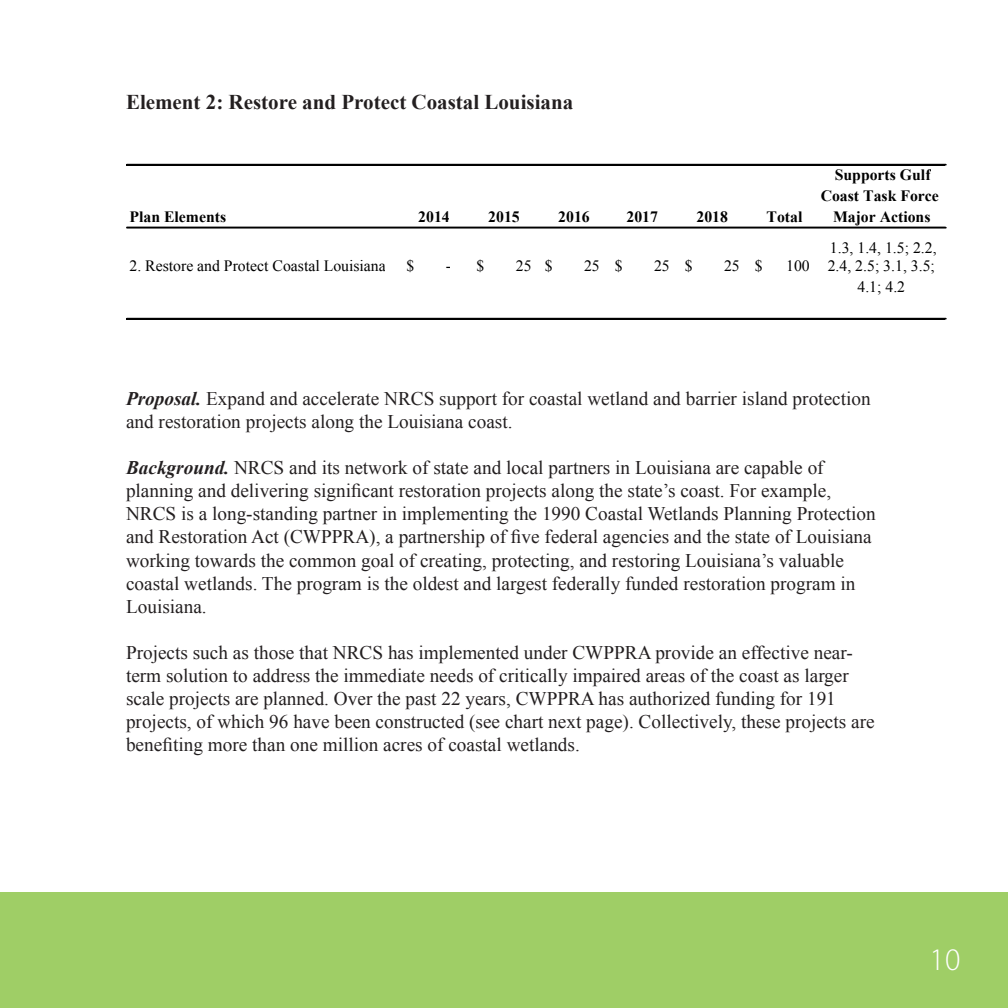
<style>
.page{position:relative;width:1008px;height:1008px;background:#fff}
.page>*{position:absolute;margin:0;border:0;box-sizing:border-box;transform-origin:0 0}
.t1{font:300 31.5px "Myriad Pro";color:#fff}
.t2{font:700 21px "Times New Roman";color:#231f20}
.BodyText{font:19.25px/23.1px "Times New Roman";color:#231f20}
.t3{font:15.75px/17.5px "Times New Roman MS";color:#000}
.t4{font:15.75px/21px "Times New Roman Bd MS";color:#000;text-align:center}
.s1{font-weight:700;font-style:italic}
</style>
<div class="page">
<div style="left:0;top:892px;width:1008px;height:116px;background:#9fce66"></div>
<hr style="left:127px;top:164px;width:819px;height:2px;background:#000">
<hr style="left:126px;top:164px;width:819px;height:2px;background:#000">
<hr style="left:127px;top:227px;width:819px;height:2px;background:#000">
<hr style="left:127px;top:318px;width:819px;height:2px;background:#000">
<hr style="left:126px;top:318px;width:819px;height:2px;background:#000">
<p class="t2" style="left:126px;top:87px;width:449px">Element 2: Restore and Protect Coastal Louisiana</p>
<p class="t4" style="left:130px;top:206px;width:98px">Plan Elements</p>
<p class="t4" style="left:418px;top:206px;width:33px">2014</p>
<p class="t4" style="left:488px;top:206px;width:33px">2015</p>
<p class="t4" style="left:558px;top:206px;width:33px">2016</p>
<p class="t4" style="left:626px;top:206px;width:33px">2017</p>
<p class="t4" style="left:696px;top:206px;width:33px">2018</p>
<p class="t4" style="left:766px;top:206px;width:37px">Total</p>
<p class="t3" style="left:130px;top:256px;width:258px">2. Restore and Protect Coastal Louisiana</p>
<p class="t3" style="left:406px;top:256px;width:9px">$</p>
<p class="t3" style="left:446px;top:256px;width:40px">- $</p>
<p class="t3" style="left:516px;top:256px;width:38px">25 $</p>
<p class="t3" style="left:584px;top:256px;width:40px">25 $</p>
<p class="t3" style="left:654px;top:256px;width:40px">25 $</p>
<p class="t3" style="left:724px;top:256px;width:40px">25 $</p>
<p class="t3" style="left:786px;top:256px;width:25px">100</p>
<p class="t4" style="left:821px;top:164px;width:120px">Supports Gulf<br>Coast Task Force<br>Major Actions</p>
<p class="t3" style="left:828px;top:239px;width:110px">1.3, 1.4, 1.5; 2.2,<br>2.4, 2.5; 3.1, 3.5;</p>
<p class="t3" style="left:858px;top:277px;width:49px">4.1; 4.2</p>
<p class="BodyText" style="left:126px;top:387px;width:746px"><span class="s1">Proposal.</span> Expand and accelerate NRCS support for coastal wetland and barrier island protection and restoration projects along the Louisiana coast.</p>
<p class="BodyText" style="left:126px;top:456px;width:751px"><span class="s1">Background.</span> NRCS and its network of state and local partners in Louisiana are capable of planning and delivering significant restoration projects along the state’s coast. For example, NRCS is a long-standing partner in implementing the 1990 Coastal Wetlands Planning Protection and Restoration Act (CWPPRA), a partnership of five federal agencies and the state of Louisiana working towards the common goal of creating, protecting, and restoring Louisiana’s valuable coastal wetlands. The program is the oldest and largest federally funded restoration program in Louisiana.</p>
<p class="BodyText" style="left:126px;top:641px;width:750px">Projects such as those that NRCS has implemented under CWPPRA provide an effective near&shy;term solution to address the immediate needs of critically impaired areas of the coast as larger scale projects are planned. Over the past 22 years, CWPPRA has authorized funding for 191 projects, of which 96 have been constructed (see chart next page). Collectively, these projects are benefiting more than one million acres of coastal wetlands.</p>
<p class="t1" style="left:930px;top:940px;width:32px">10</p>
</div>
